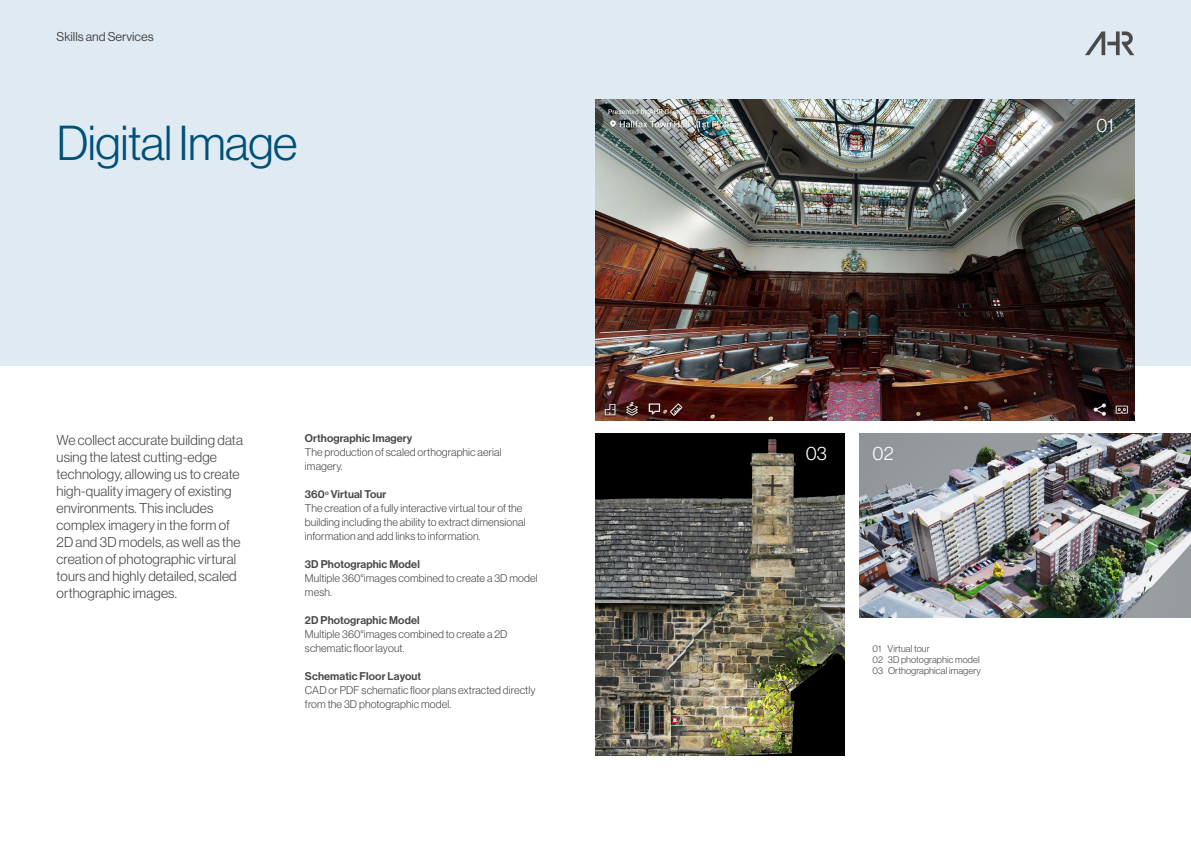
<style>
.page{position:relative;width:1191px;height:842px;background:#fff}
.page>*{position:absolute;margin:0;border:0;box-sizing:border-box;transform-origin:0 0}
.t1{font:48px "N Haas Grotesk DS Pro 45 Lt";letter-spacing:-.01em;color:#005077}
.t2{font:19px "N Haas Grotesk DS Pro 45 Lt";color:#fff}
.t3{font:14px/17px "N Haas Grotesk DS Pro 45 Lt";letter-spacing:.01em;color:#4a4a49}
.t4{font:12.5px "N Haas Grotesk DS Pro 55 Rg";color:#4a4a49}
.t5{font:11px/14px "N Haas Grotesk DS Pro 45 Lt";letter-spacing:.01em;color:#4a4a49}
.t6{font:11px "N Haas Grotesk DS Pro 65 Md";letter-spacing:.01em;color:#4a4a49}
.t7{font:9.6px/11px "N Haas Grotesk DS Pro 45 Lt";letter-spacing:.01em;color:#4a4a49}
</style>
<div class="page">
<div style="left:0;top:0;width:1191px;height:366px;background:#e0eaf3"></div>
<svg style="left:1085px;top:31px;width:49px;height:24px"></svg>
<img style="left:596px;top:99px;width:538px;height:322px">
<img style="left:596px;top:434px;width:249px;height:321px">
<img style="left:859px;top:434px;width:332px;height:184px">
<p class="t4" style="left:57px;top:29px;width:99px">Skills and Services</p>
<h1 class="t1" style="left:57px;top:116px;width:242px">Digital Image</h1>
<p class="t3" style="left:57px;top:431px;width:188px">We collect accurate building data using the latest cutting-edge technology, allowing us to create high-quality imagery of existing environments. This includes complex imagery in the form of<br>2D and 3D models, as well as the creation of photographic virtural tours and highly detailed, scaled orthographic images.</p>
<p class="t6" style="left:305px;top:432px;width:109px">Orthographic Imagery</p>
<p class="t5" style="left:305px;top:445px;width:198px">The production of scaled orthographic aerial imagery.</p>
<p class="t6" style="left:305px;top:488px;width:83px">360<sup>o</sup> Virtual Tour</p>
<p class="t5" style="left:305px;top:501px;width:222px">The creation of a fully interactive virtual tour of the building including the ability to extract dimensional information and add links to information.</p>
<p class="t6" style="left:305px;top:558px;width:116px">3D Photographic Model</p>
<p class="t5" style="left:305px;top:571px;width:234px">Multiple 360°images combined to create a 3D model mesh.</p>
<p class="t6" style="left:305px;top:614px;width:116px">2D Photographic Model</p>
<p class="t5" style="left:305px;top:627px;width:204px">Multiple 360°images combined to create a 2D schematic floor layout.</p>
<p class="t6" style="left:305px;top:670px;width:118px">Schematic Floor Layout</p>
<p class="t5" style="left:305px;top:683px;width:232px">CAD or PDF schematic floor plans extracted directly from the 3D photographic model.</p>
<h2 class="t2" style="left:1096px;top:114px;width:19px">01</h2>
<h2 class="t2" style="left:805px;top:443px;width:23px">03</h2>
<h2 class="t2" style="left:872px;top:443px;width:23px">02</h2>
<p class="t7" style="left:872px;top:643px;width:110px">01 Virtual tour<br>02 3D photographic model<br>03 Orthographical imagery</p>
</div>
